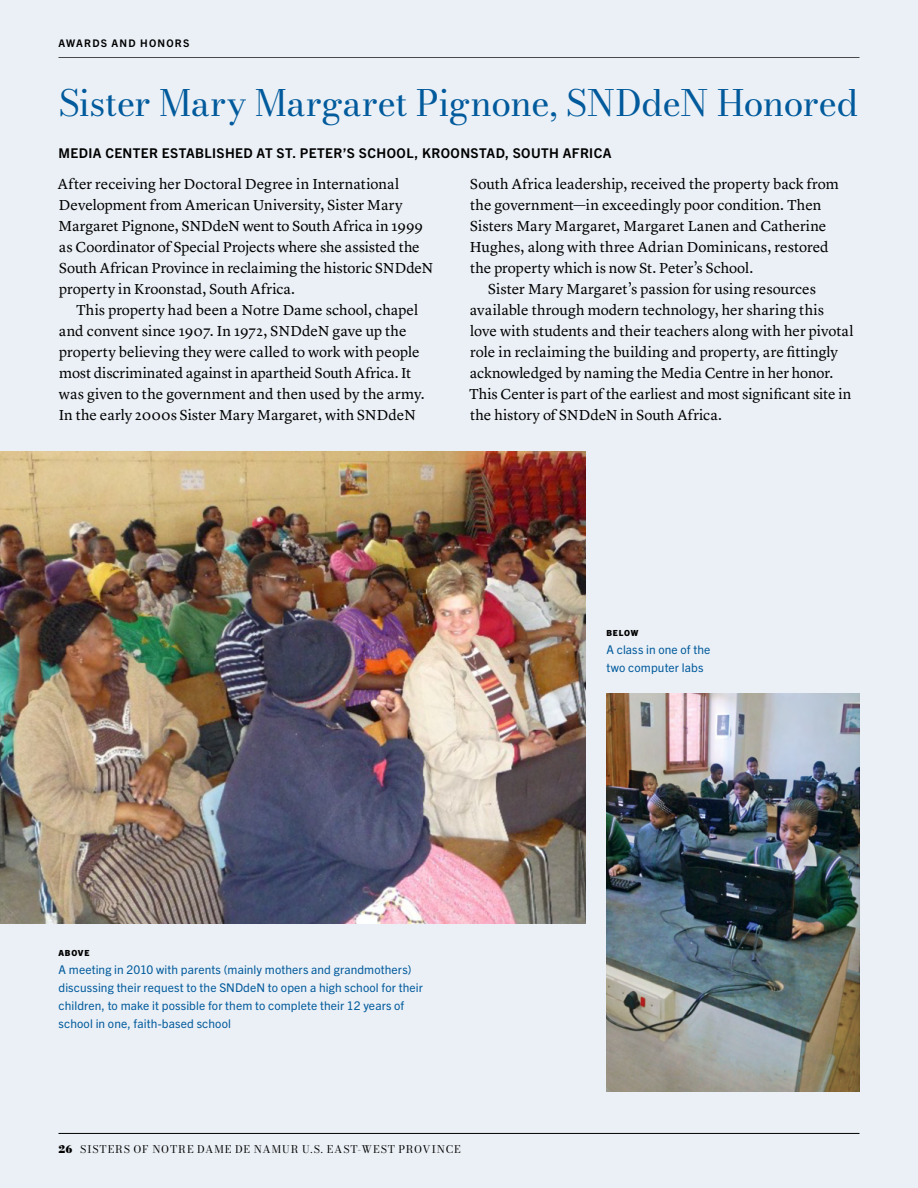
<style>
.page{position:relative;width:918px;height:1188px;background:#ebf0f6}
.page>*{position:absolute;margin:0;border:0;box-sizing:border-box;transform-origin:0 0}
.t1{font:36px "Bodoni Moda 9 pt";letter-spacing:-.015em;color:#005a9c}
.t2{font:15px/21px "Lyon Text";letter-spacing:.005em;color:#000}
.By_line{font:700 13.5px "Trade Gothic Next LT Pro";letter-spacing:.03em;color:#000}
.By_line-2{font:12px/18px "Trade Gothic Next LT Pro";letter-spacing:.01em;color:#005a9c}
.t3{font:10.5px "Bodoni Moda 9 pt";letter-spacing:.085em;color:#000}
.t4{font:700 10.5px "Trade Gothic Next LT Pro";letter-spacing:.115em;color:#000}
.By_line-3{font:800 8.4px "Trade Gothic Next LT Pro";letter-spacing:.09em;color:#000}
.s1{font-weight:900}
</style>
<div class="page">
<hr style="left:58px;top:57px;width:802px;height:1px;background:#000">
<hr style="left:58px;top:1133px;width:802px;height:1px;background:#000">
<img style="left:0;top:452px;width:586px;height:472px">
<img style="left:606px;top:693px;width:254px;height:399px">
<p class="t4" style="left:58px;top:36px;width:132px">AWARDS AND HONORS</p>
<p class="t1" style="left:58px;top:78px;width:802px">Sister Mary Margaret Pignone, SNDdeN Honored</p>
<p class="By_line" style="left:58px;top:143px;width:555px">MEDIA CENTER ESTABLISHED AT ST. PETER’S SCHOOL, KROONSTAD, SOUTH AFRICA</p>
<p class="t2" style="left:58px;top:172px;width:377px">After receiving her Doctoral Degree in International Development from American University, Sister Mary Margaret Pignone, SNDdeN went to South Africa in 1999 as Coordinator of Special Projects where she assisted the South African Province in reclaiming the historic SNDdeN property in Kroonstad, South Africa.</p>
<p class="t2" style="left:59px;top:298px;width:368px;text-indent:17px">This property had been a Notre Dame school, chapel and convent since 1907. In 1972, SNDdeN gave up the property believing they were called to work with people most discriminated against in apartheid South Africa. It was given to the government and then used by the army.<br>In the early 2000s Sister Mary Margaret, with SNDdeN</p>
<p class="t2" style="left:470px;top:172px;width:371px">South Africa leadership, received the property back from the government—in exceedingly poor condition. Then Sisters Mary Margaret, Margaret Lanen and Catherine Hughes, along with three Adrian Dominicans, restored the property which is now St. Peter’s School.</p>
<p class="t2" style="left:469px;top:277px;width:386px;text-indent:19px">Sister Mary Margaret’s passion for using resources available through modern technology, her sharing this love with students and their teachers along with her pivotal role in reclaiming the building and property, are fittingly acknowledged by naming the Media Centre in her honor.<br>This Center is part of the earliest and most significant site in the history of SNDdeN in South Africa.</p>
<p class="By_line-3" style="left:59px;top:947px;width:32px">ABOVE</p>
<p class="By_line-2" style="left:59px;top:959px;width:366px">A meeting in 2010 with parents (mainly mothers and grandmothers) discussing their request to the SNDdeN to open a high school for their children, to make it possible for them to complete their 12 years of school in one, faith-based school</p>
<p class="t3" style="left:58px;top:1142px;width:404px"><span class="s1">26</span> SISTERS OF NOTRE DAME DE NAMUR U.S. EAST-WEST PROVINCE</p>
<p class="By_line-3" style="left:606px;top:627px;width:33px">BELOW</p>
<p class="By_line-2" style="left:606px;top:640px;width:105px">A class in one of the two computer labs</p>
</div>
